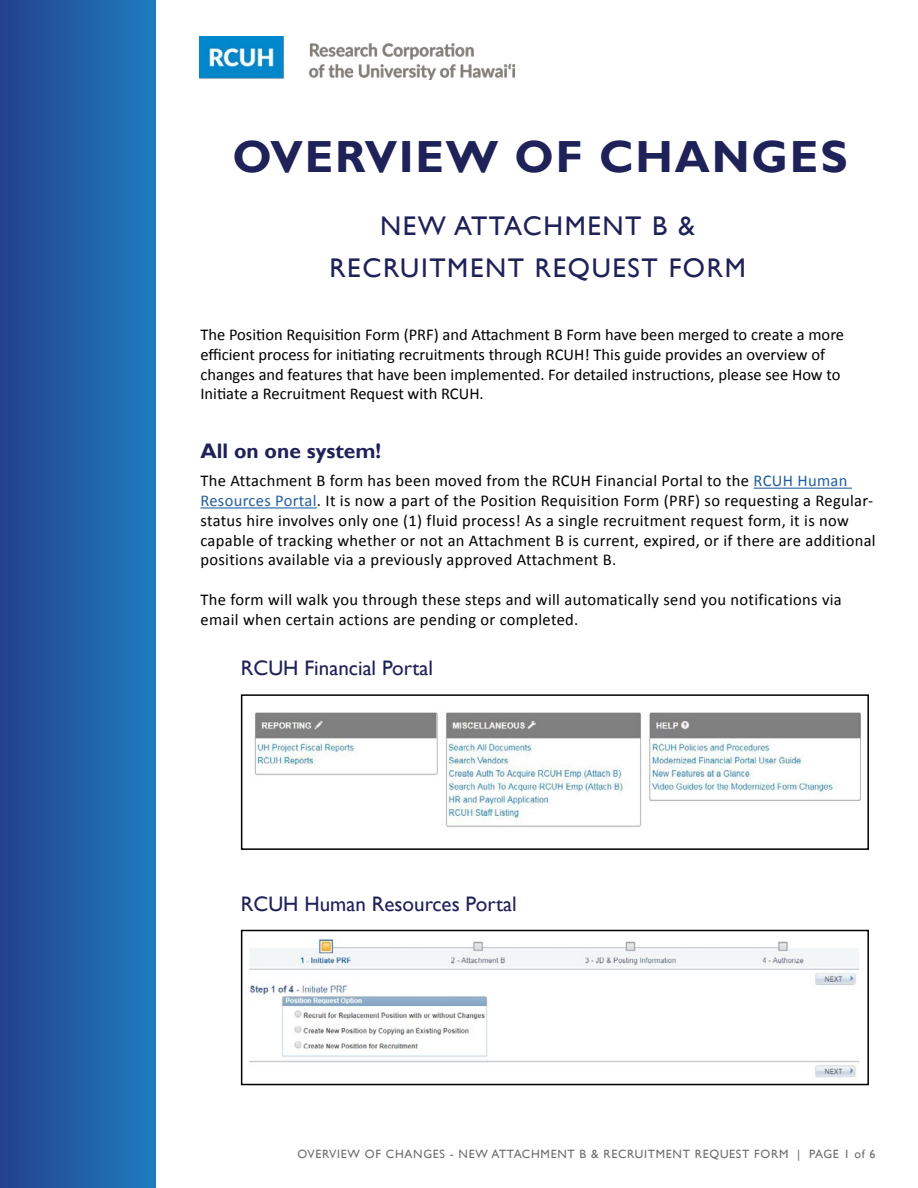
<style>
.page{position:relative;width:918px;height:1188px;background:#fff}
.page>*{position:absolute;margin:0;border:0;box-sizing:border-box;transform-origin:0 0}
.t1{font:700 45px "Gill Sans";letter-spacing:.04em;color:#1f2159}
.t2{font:27px "Gill Sans";letter-spacing:.06em;color:#1f2159}
.t3{font:21px "Gill Sans";color:#1f2159}
.t4{font:700 21px "Gill Sans";color:#1f2159}
.t5{font:16.5px/19.8px "Calibri";letter-spacing:.02em;color:#000}
.t6{font:16.5px/19.8px "Calibri";color:#000}
.t7{font:12px "Gill Sans";letter-spacing:.06em;color:#6d6e71}
.s1{color:#215e9e}
</style>
<div class="page">
<div style="left:0;top:0;width:156px;height:1188px;background:linear-gradient(to right,#24418d,#1f7cbe)"></div>
<hr style="left:754px;top:488px;width:98px;height:1px;background:#215e9e">
<hr style="left:200px;top:507px;width:117px;height:1px;background:#215e9e">
<img style="left:249px;top:937px;width:611px;height:141px">
<div style="left:241px;top:930px;width:628px;height:155px;border:2px solid #000"></div>
<img style="left:254px;top:712px;width:607px;height:115px">
<div style="left:241px;top:694px;width:628px;height:156px;border:2px solid #000"></div>
<img style="left:200px;top:37px;width:315px;height:43px">
<p class="t1" style="left:232px;top:130px;width:617px">OVERVIEW OF CHANGES</p>
<p class="t2" style="left:380px;top:210px;width:317px">NEW ATTACHMENT B &amp;</p>
<p class="t2" style="left:329px;top:252px;width:418px">RECRUITMENT REQUEST FORM</p>
<p class="t6" style="left:200px;top:325px;width:645px">The Position Requisition Form (PRF) and Attachment B Form have been merged to create a more efficient process for initiating recruitments through RCUH! This guide provides an overview of changes and features that have been implemented. For detailed instructions, please see How to Initiate a Recruitment Request with RCUH.</p>
<p class="t4" style="left:200px;top:438px;width:182px">All on one system!</p>
<p class="t5" style="left:200px;top:471px;width:677px">The Attachment B form has been moved from the RCUH Financial Portal to the <span class="s1">RCUH Human Resources Portal</span>. It is now a part of the Position Requisition Form (PRF) so requesting a Regular&shy;status hire involves only one (1) fluid process! As a single recruitment request form, it is now capable of tracking whether or not an Attachment B is current, expired, or if there are additional positions available via a previously approved Attachment B.</p>
<p class="t5" style="left:200px;top:590px;width:643px">The form will walk you through these steps and will automatically send you notifications via email when certain actions are pending or completed.</p>
<p class="t3" style="left:241px;top:656px;width:194px">RCUH Financial Portal</p>
<p class="t3" style="left:241px;top:892px;width:277px">RCUH Human Resources Portal</p>
<p class="t7" style="left:297px;top:1147px;width:580px">OVERVIEW OF CHANGES - NEW ATTACHMENT B &amp; RECRUITMENT REQUEST FORM | PAGE 1 of 6</p>
</div>
